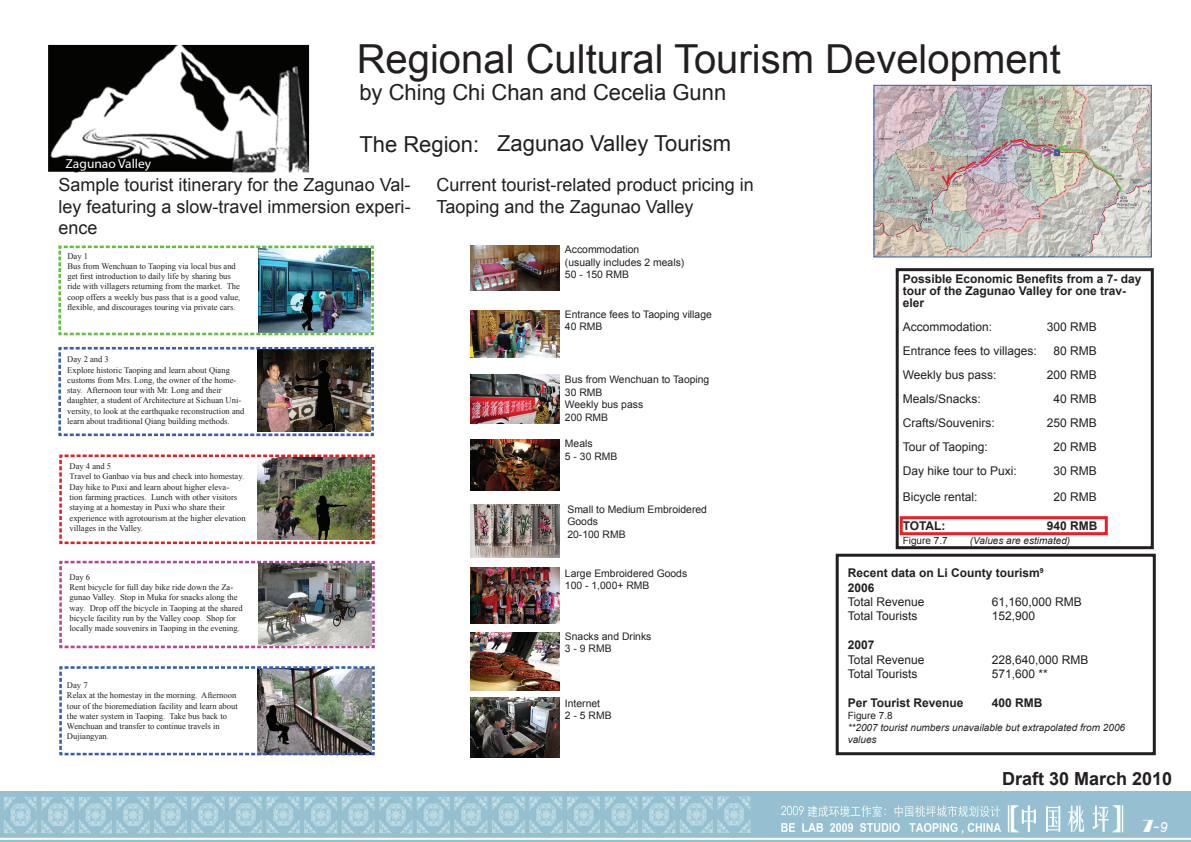
<style>
.page{position:relative;width:1191px;height:842px;background:#fff}
.page>*{position:absolute;margin:0;border:0;box-sizing:border-box;transform-origin:0 0}
.t1{font:40px "Arial";color:#231f20}
.t2{font:22px "Arial";color:#231f20}
.t3{font:18px/21.6px "Arial";color:#231f20}
.t4{font:700 18px "Arial";color:#231f20}
.t5{font:18px "Broadway";color:#fff}
.t6{font:13px "Myriad Pro";color:#fff;scale:1.04 1}
.t7{font:12.1px "Myriad Pro";color:#fff;scale:1.04 1}
.t8{font:12px "Arial";color:#231f20}
.t9{font:700 12px/12px "Arial";color:#231f20}
.t10{font:10.4px/12.5px "Arial";color:#231f20}
.t11{font:italic 10px/12px "Arial";color:#231f20}
.t12{font:10px "Arial";color:#231f20}
.t13{font:8.6px/10.3px "Times New Roman";color:#231f20}
.s1{font-family:"Arial"}
.s2{font-family:"Arial";font-style:italic;font-size:14px}
</style>
<div class="page">
<img style="left:0;top:792px;width:1191px;height:50px">
<img style="left:48px;top:44px;width:261px;height:129px">
<img style="left:58px;top:245px;width:316px;height:91px">
<svg style="left:58px;top:347px;width:316px;height:90px"></svg>
<svg style="left:59px;top:666px;width:316px;height:90px"></svg>
<svg style="left:59px;top:454px;width:316px;height:91px"></svg>
<svg style="left:59px;top:560px;width:316px;height:89px"></svg>
<img style="left:259px;top:563px;width:112px;height:83px">
<img style="left:470px;top:246px;width:90px;height:44px">
<img style="left:470px;top:697px;width:90px;height:60px">
<img style="left:470px;top:504px;width:90px;height:54px">
<img style="left:470px;top:632px;width:90px;height:58px">
<img style="left:470px;top:568px;width:90px;height:55px">
<img style="left:470px;top:439px;width:90px;height:52px">
<img style="left:470px;top:375px;width:89px;height:49px">
<img style="left:470px;top:310px;width:89px;height:47px">
<img style="left:875px;top:87px;width:274px;height:168px">
<div style="left:873px;top:85px;width:278px;height:172px;border:1px solid #375eab"></div>
<img style="left:940px;top:138px;width:182px;height:56px">
<div style="left:835px;top:554px;width:320px;height:201px;border:3px solid #231f20"></div>
<div style="left:895px;top:268px;width:258px;height:281px;border:3px solid #231f20"></div>
<div style="left:899px;top:516px;width:208px;height:19px;border:3px solid #ee1d23"></div>
<h3 class="t6" style="left:66px;top:156px;width:84px">Zagunao Valley</h3>
<h3 class="t7" style="left:60px;top:157px;width:78px">Zagunao Valley</h3>
<h1 class="t1" style="left:357px;top:33px;width:705px">Regional Cultural Tourism Development</h1>
<h2 class="t2" style="left:359px;top:77px;width:368px">by Ching Chi Chan and Cecelia Gunn</h2>
<h2 class="t2" style="left:359px;top:130px;width:121px">The Region:</h2>
<h2 class="t2" style="left:497px;top:129px;width:235px">Zagunao Valley Tourism</h2>
<h3 class="t3" style="left:58px;top:174px;width:354px;text-align:justify">Sample tourist itinerary for the Zagunao Val&shy;ley featuring a slow-travel immersion experi&shy;ence</h3>
<p class="t13" style="left:67px;top:250px;width:174px">Day 1<br>Bus from Wenchuan to Taoping via local bus and get first introduction to daily life by sharing bus ride with villagers returning from the market. The coop offers a weekly bus pass that is a good value, flexible, and discourages touring via private cars.</p>
<p class="t13" style="left:67px;top:354px;width:179px">Day 2 and 3<br>Explore historic Taoping and learn about Qiang customs from Mrs. Long, the owner of the home&shy;stay. Afternoon tour with Mr. Long and their daughter, a student of Architecture at Sichuan Uni&shy;versity, to look at the earthquake reconstruction and learn about traditional Qiang building methods.</p>
<p class="t13" style="left:70px;top:461px;width:178px">Day 4 and 5<br>Travel to Ganbao via bus and check into homestay.<br>Day hike to Puxi and learn about higher eleva-<br>tion farming practices. Lunch with other visitors staying at a homestay in Puxi who share their experience with agrotourism at the higher elevation villages in the Valley.</p>
<p class="t13" style="left:70px;top:572px;width:175px">Day 6<br>Rent bicycle for full day bike ride down the Za&shy;gunao Valley. Stop in Muka for snacks along the way. Drop off the bicycle in Taoping at the shared bicycle facility run by the Valley coop. Shop for locally made souvenirs in Taoping in the evening.</p>
<p class="t13" style="left:67px;top:680px;width:172px">Day 7<br>Relax at the homestay in the morning. Afternoon tour of the bioremediation facility and learn about the water system in Taoping. Take bus back to Wenchuan and transfer to continue travels in Dujiangyan.</p>
<h3 class="t3" style="left:436px;top:174px;width:319px">Current tourist-related product pricing in<br>Taoping and the Zagunao Valley</h3>
<p class="t10" style="left:565px;top:244px;width:121px">Accommodation<br>(usually includes 2 meals)<br>50 - 150 RMB</p>
<p class="t10" style="left:565px;top:308px;width:148px">Entrance fees to Taoping village<br>40 RMB</p>
<p class="t10" style="left:565px;top:373px;width:146px">Bus from Wenchuan to Taoping<br>30 RMB<br>Weekly bus pass<br>200 RMB</p>
<p class="t10" style="left:565px;top:437px;width:54px">Meals<br>5 - 30 RMB</p>
<p class="t10" style="left:567px;top:503px;width:141px">Small to Medium Embroidered<br>Goods<br>20-100 RMB</p>
<p class="t10" style="left:565px;top:567px;width:124px">Large Embroidered Goods<br>100 - 1,000+ RMB</p>
<p class="t10" style="left:565px;top:630px;width:88px">Snacks and Drinks<br>3 - 9 RMB</p>
<p class="t10" style="left:565px;top:697px;width:48px">Internet<br>2 - 5 RMB</p>
<h3 class="t9" style="left:902px;top:273px;width:240px">Possible Economic Benefits from a 7- day tour of the Zagunao Valley for one trav&shy;eler</h3>
<h3 class="t8" style="left:902px;top:319px;width:91px">Accommodation:</h3>
<h3 class="t8" style="left:1046px;top:319px;width:52px">300 RMB</h3>
<h3 class="t8" style="left:902px;top:343px;width:136px">Entrance fees to villages:</h3>
<h3 class="t8" style="left:1053px;top:343px;width:45px">80 RMB</h3>
<h3 class="t8" style="left:902px;top:367px;width:95px">Weekly bus pass:</h3>
<h3 class="t8" style="left:1046px;top:367px;width:52px">200 RMB</h3>
<h3 class="t8" style="left:902px;top:391px;width:80px">Meals/Snacks:</h3>
<h3 class="t8" style="left:1053px;top:391px;width:45px">40 RMB</h3>
<h3 class="t8" style="left:902px;top:415px;width:94px">Crafts/Souvenirs:</h3>
<h3 class="t8" style="left:1046px;top:415px;width:52px">250 RMB</h3>
<h3 class="t8" style="left:902px;top:439px;width:87px">Tour of Taoping:</h3>
<h3 class="t8" style="left:1053px;top:439px;width:45px">20 RMB</h3>
<h3 class="t8" style="left:902px;top:463px;width:116px">Day hike tour to Puxi:</h3>
<h3 class="t8" style="left:1053px;top:463px;width:45px">30 RMB</h3>
<h3 class="t8" style="left:902px;top:489px;width:76px">Bicycle rental:</h3>
<h3 class="t8" style="left:1053px;top:489px;width:45px">20 RMB</h3>
<h3 class="t9" style="left:902px;top:520px;width:44px">TOTAL:</h3>
<h3 class="t9" style="left:1046px;top:520px;width:52px">940 RMB</h3>
<p class="t12" style="left:902px;top:534px;width:47px">Figure 7.7</p>
<p class="t11" style="left:970px;top:535px;width:102px">(Values are estimated)</p>
<h3 class="t9" style="left:847px;top:566px;width:197px;line-height:14.4px">Recent data on Li County tourism<sup>9<br></sup>2006</h3>
<h3 class="t8" style="left:847px;top:594px;width:78px">Total Revenue</h3>
<h3 class="t8" style="left:991px;top:594px;width:92px">61,160,000 RMB</h3>
<h3 class="t8" style="left:847px;top:608px;width:71px">Total Tourists</h3>
<h3 class="t8" style="left:991px;top:608px;width:45px">152,900</h3>
<h3 class="t9" style="left:847px;top:639px;width:28px">2007</h3>
<h3 class="t8" style="left:847px;top:651px;width:78px">Total Revenue</h3>
<h3 class="t8" style="left:991px;top:651px;width:98px">228,640,000 RMB</h3>
<h3 class="t8" style="left:847px;top:666px;width:71px">Total Tourists</h3>
<h3 class="t8" style="left:991px;top:666px;width:58px">571,600 **</h3>
<h3 class="t9" style="left:847px;top:697px;width:117px">Per Tourist Revenue</h3>
<h3 class="t9" style="left:991px;top:697px;width:52px">400 RMB</h3>
<p class="t12" style="left:847px;top:709px;width:47px">Figure 7.8</p>
<p class="t11" style="left:847px;top:721px;width:279px">**2007 tourist numbers unavailable but extrapolated from 2006 values</p>
<h3 class="t4" style="left:1002px;top:766px;width:172px">Draft 30 March 2010</h3>
<h3 class="t5" style="left:1142px;top:816px;width:27px">7<span class="s1">-</span><span class="s2">9</span></h3>
</div>
